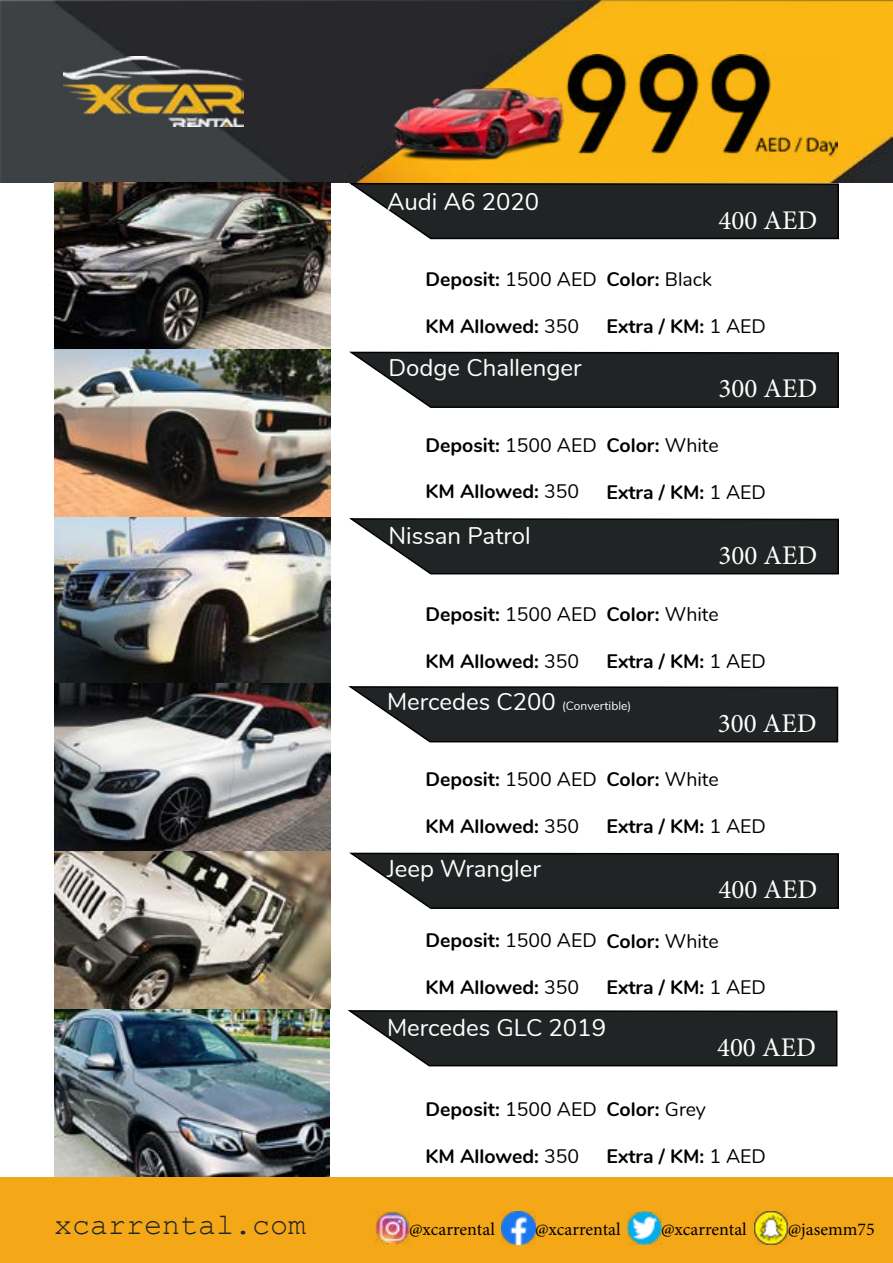
<style>
.page{position:relative;width:893px;height:1263px;background:#fff}
.page>*{position:absolute;margin:0;border:0;box-sizing:border-box;transform-origin:0 0}
.t1{font:30px "Courier New";color:#202425}
.t2{font:27px "Minion Pro";color:#fff}
.t3{font:24px "Nunito";color:#fff}
.t4{font:700 19.5px "Nunito";color:#000}
.t5{font:18px "Minion Pro";color:#000}
.t6{font:12px "Nunito";color:#fff}
.s1{font-weight:400}
.s2{font-size:24px}
</style>
<div class="page">
<img style="left:0;top:0;width:893px;height:183px">
<img style="left:395px;top:54px;width:442px;height:113px">
<img style="left:64px;top:57px;width:180px;height:69px">
<img style="left:54px;top:183px;width:276px;height:166px">
<img style="left:54px;top:349px;width:276px;height:828px">
<svg style="left:349px;top:182px;width:491px;height:58px;background:#383a38"></svg>
<svg style="left:349px;top:518px;width:490px;height:57px;background:#343738"></svg>
<svg style="left:349px;top:351px;width:490px;height:57px;background:#343738"></svg>
<svg style="left:349px;top:686px;width:490px;height:57px;background:#343738"></svg>
<svg style="left:349px;top:852px;width:490px;height:57px;background:#343738"></svg>
<svg style="left:348px;top:1010px;width:490px;height:57px;background:#343738"></svg>
<div style="left:0;top:1177px;width:893px;height:86px;background:#f4a717"></div>
<img style="left:376px;top:1211px;width:33px;height:33px">
<img style="left:502px;top:1211px;width:33px;height:33px">
<img style="left:628px;top:1211px;width:33px;height:33px">
<img style="left:755px;top:1211px;width:33px;height:33px">
<p class="t3" style="left:387px;top:184px;width:154px">Audi A6 2020</p>
<h2 class="t2" style="left:718px;top:202px;width:100px">400 AED</h2>
<p class="t4" style="left:425px;top:265px;width:173px">Deposit: <span class="s1">1500 AED</span></p>
<p class="t4" style="left:425px;top:312px;width:155px">KM Allowed: <span class="s1">350</span></p>
<p class="t3" style="left:388px;top:350px;width:195px">Dodge Challenger</p>
<p class="t4" style="left:606px;top:265px;width:107px">Color: <span class="s1">Black</span></p>
<p class="t4" style="left:606px;top:312px;width:161px">Extra / KM: <span class="s1">1 AED</span></p>
<h2 class="t2" style="left:718px;top:371px;width:100px">300 AED</h2>
<p class="t4" style="left:425px;top:430px;width:173px">Deposit: <span class="s1">1500 AED</span></p>
<p class="t4" style="left:425px;top:477px;width:155px">KM Allowed: <span class="s1">350</span></p>
<p class="t3" style="left:388px;top:518px;width:144px">Nissan Patrol</p>
<p class="t4" style="left:606px;top:431px;width:114px">Color: <span class="s1">White</span></p>
<p class="t4" style="left:606px;top:478px;width:161px">Extra / KM: <span class="s1">1 AED</span></p>
<h2 class="t2" style="left:718px;top:537px;width:100px">300 AED</h2>
<p class="t4" style="left:425px;top:600px;width:173px">Deposit: <span class="s1">1500 AED</span></p>
<p class="t4" style="left:425px;top:646px;width:155px">KM Allowed: <span class="s1">350</span></p>
<p class="t4" style="left:606px;top:600px;width:114px">Color: <span class="s1">White</span></p>
<p class="t4" style="left:606px;top:647px;width:161px">Extra / KM: <span class="s1">1 AED</span></p>
<p class="t6" style="left:387px;top:697px;width:246px"><span class="s2">Mercedes C200</span> (Convertible)</p>
<h2 class="t2" style="left:718px;top:705px;width:100px">300 AED</h2>
<p class="t4" style="left:425px;top:765px;width:173px">Deposit: <span class="s1">1500 AED</span></p>
<p class="t4" style="left:425px;top:811px;width:155px">KM Allowed: <span class="s1">350</span></p>
<p class="t3" style="left:387px;top:851px;width:155px">Jeep Wrangler</p>
<p class="t4" style="left:606px;top:765px;width:114px">Color: <span class="s1">White</span></p>
<p class="t4" style="left:606px;top:812px;width:161px">Extra / KM: <span class="s1">1 AED</span></p>
<h2 class="t2" style="left:718px;top:872px;width:100px">400 AED</h2>
<p class="t4" style="left:425px;top:926px;width:173px">Deposit: <span class="s1">1500 AED</span></p>
<p class="t4" style="left:425px;top:972px;width:155px">KM Allowed: <span class="s1">350</span></p>
<p class="t4" style="left:606px;top:926px;width:114px">Color: <span class="s1">White</span></p>
<p class="t4" style="left:606px;top:973px;width:161px">Extra / KM: <span class="s1">1 AED</span></p>
<p class="t3" style="left:387px;top:1009px;width:221px">Mercedes GLC 2019</p>
<h2 class="t2" style="left:717px;top:1029px;width:100px">400 AED</h2>
<p class="t4" style="left:425px;top:1095px;width:173px">Deposit: <span class="s1">1500 AED</span></p>
<p class="t4" style="left:425px;top:1141px;width:155px">KM Allowed: <span class="s1">350</span></p>
<p class="t4" style="left:606px;top:1095px;width:101px">Color: <span class="s1">Grey</span></p>
<p class="t4" style="left:606px;top:1142px;width:161px">Extra / KM: <span class="s1">1 AED</span></p>
<h1 class="t1" style="left:54px;top:1205px;width:253px">xcarrental.com</h1>
<p class="t5" style="left:409px;top:1217px;width:87px">@xcarrental</p>
<p class="t5" style="left:535px;top:1217px;width:87px">@xcarrental</p>
<p class="t5" style="left:661px;top:1217px;width:87px">@xcarrental</p>
<p class="t5" style="left:788px;top:1217px;width:89px">@jasemm75</p>
</div>
